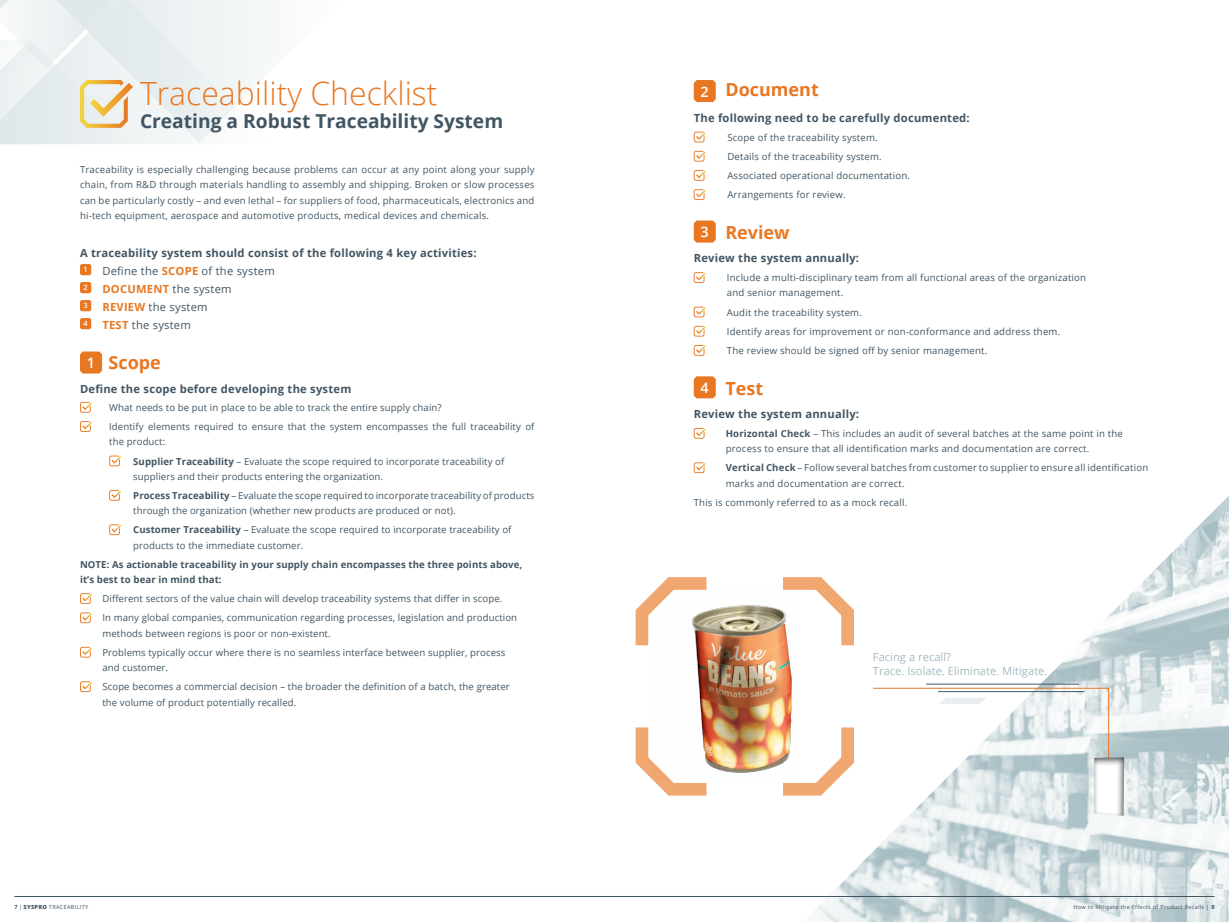
<style>
.page{position:relative;width:1229px;height:922px;background:#fff}
.page>*{position:absolute;margin:0;border:0;box-sizing:border-box;transform-origin:0 0}
.t1{font:300 32px "Open Sans";color:#e87722}
.t2{font:700 19.2px "Open Sans";color:#425563}
.t3{font:700 18px "Open Sans";color:#e87722}
.t4{font:700 11.2px "Open Sans";letter-spacing:.02em;color:#425563}
.t5{font:11.2px "Open Sans";letter-spacing:.02em;color:#425563}
.t6{font:11.2px/13.4px "Open Sans";color:#a4bcc2}
.t7{font:9.6px/19.2px "Open Sans";letter-spacing:.01em;color:#425563}
.t8{font:700 9.6px/15.2px "Open Sans";letter-spacing:.01em;color:#425563}
.t9{font:600 7.32px "Open Sans";color:#fff}
.t10{font:5.6px "Open Sans";letter-spacing:.05em;color:#425563}
.s1{font-weight:700;color:#e87722}
.s2{font-weight:600;font-size:14.4px;color:#fff}
.s3{font-weight:700}
.s4{font-weight:800}
</style>
<div class="page">
<img style="left:817px;top:496px;width:412px;height:426px">
<svg style="left:80px;top:264px;width:11px;height:11px"></svg>
<svg style="left:80px;top:282px;width:11px;height:11px"></svg>
<svg style="left:80px;top:300px;width:11px;height:11px"></svg>
<svg style="left:80px;top:318px;width:11px;height:11px"></svg>
<svg style="left:80px;top:351px;width:22px;height:22px"></svg>
<svg style="left:80px;top:402px;width:12px;height:11px"></svg>
<svg style="left:80px;top:421px;width:12px;height:11px"></svg>
<svg style="left:109px;top:455px;width:12px;height:11px"></svg>
<svg style="left:109px;top:490px;width:12px;height:11px"></svg>
<svg style="left:109px;top:524px;width:12px;height:11px"></svg>
<svg style="left:80px;top:593px;width:12px;height:11px"></svg>
<svg style="left:80px;top:612px;width:12px;height:11px"></svg>
<svg style="left:80px;top:647px;width:12px;height:10px"></svg>
<svg style="left:80px;top:681px;width:12px;height:11px"></svg>
<svg style="left:694px;top:80px;width:22px;height:22px"></svg>
<svg style="left:694px;top:132px;width:12px;height:10px"></svg>
<svg style="left:694px;top:151px;width:12px;height:11px"></svg>
<svg style="left:694px;top:170px;width:12px;height:11px"></svg>
<svg style="left:694px;top:189px;width:12px;height:11px"></svg>
<svg style="left:694px;top:220px;width:22px;height:23px"></svg>
<svg style="left:694px;top:272px;width:12px;height:11px"></svg>
<svg style="left:694px;top:306px;width:12px;height:11px"></svg>
<svg style="left:694px;top:326px;width:12px;height:10px"></svg>
<svg style="left:694px;top:345px;width:12px;height:11px"></svg>
<svg style="left:694px;top:376px;width:22px;height:22px"></svg>
<svg style="left:694px;top:428px;width:12px;height:11px"></svg>
<svg style="left:694px;top:462px;width:12px;height:11px"></svg>
<hr style="left:926px;top:684px;width:153px;height:1px;background:#425563">
<svg style="left:872px;top:687px;width:252px;height:128px"></svg>
<div style="left:1090px;top:754px;width:37px;height:61px;background:#000;opacity:.75"></div>
<img style="left:696px;top:605px;width:96px;height:168px">
<svg style="left:635px;top:577px;width:84px;height:81px"></svg>
<svg style="left:770px;top:576px;width:90px;height:82px"></svg>
<svg style="left:635px;top:714px;width:84px;height:82px"></svg>
<svg style="left:770px;top:714px;width:90px;height:86px"></svg>
<svg style="left:0;top:0;width:253px;height:144px"></svg>
<hr style="left:14px;top:896px;width:1200px;height:1px;background:#425563">
<h1 class="t1" style="left:140px;top:71px;width:299px">Traceability Checklist</h1>
<h2 class="t2" style="left:140px;top:107px;width:365px">Creating a Robust Traceability System</h2>
<p class="t7" style="left:80px;top:162px;width:456px;line-height:15.2px;text-align:justify">Traceability is especially challenging because problems can occur at any point along your supply chain, from R&amp;D through materials handling to assembly and shipping. Broken or slow processes can be particularly costly – and even lethal – for suppliers of food, pharmaceuticals, electronics and hi-tech equipment, aerospace and automotive products, medical devices and chemicals.</p>
<p class="t4" style="left:80px;top:245px;width:398px">A traceability system should consist of the following 4 key activities:</p>
<p class="t9" style="left:84px;top:265px;width:6px">1</p>
<p class="t5" style="left:102px;top:263px;width:174px">Define the <span class="s1">SCOPE</span> of the system</p>
<p class="t9" style="left:84px;top:283px;width:6px">2</p>
<p class="t5" style="left:102px;top:281px;width:131px"><span class="s1">DOCUMENT</span> the system</p>
<p class="t9" style="left:84px;top:301px;width:6px">3</p>
<p class="t5" style="left:102px;top:299px;width:107px"><span class="s1">REVIEW</span> the system</p>
<p class="t9" style="left:84px;top:319px;width:6px">4</p>
<p class="t5" style="left:102px;top:317px;width:90px"><span class="s1">TEST</span> the system</p>
<h3 class="t3" style="left:87px;top:349px;width:75px"><span class="s2">1</span> Scope</h3>
<p class="t4" style="left:80px;top:381px;width:273px">Define the scope before developing the system</p>
<p class="t7" style="left:109px;top:397px;width:427px">What needs to be put in place to be able to track the entire supply chain?<br>Identify elements required to ensure that the system encompasses the full traceability of</p>
<p class="t7" style="left:133px;top:432px;width:373px;text-indent:-24px">the product:<br><span class="s3">Supplier Traceability</span> – Evaluate the scope required to incorporate traceability of</p>
<p class="t7" style="left:133px;top:466px;width:403px">suppliers and their products entering the organization.<br><span class="s3">Process Traceability</span> – Evaluate the scope required to incorporate traceability of products</p>
<p class="t7" style="left:133px;top:501px;width:380px">through the organization (whether new products are produced or not).<br><span class="s3">Customer Traceability</span> – Evaluate the scope required to incorporate traceability of</p>
<p class="t7" style="left:133px;top:535px;width:172px">products to the immediate customer.</p>
<p class="t8" style="left:80px;top:556px;width:444px">NOTE: As actionable traceability in your supply chain encompasses the three points above, it’s best to bear in mind that:</p>
<p class="t7" style="left:102px;top:589px;width:416px">Different sectors of the value chain will develop traceability systems that differ in scope.<br>In many global companies, communication regarding processes, legislation and production</p>
<p class="t7" style="left:102px;top:623px;width:405px">methods between regions is poor or non-existent.<br>Problems typically occur where there is no seamless interface between supplier, process</p>
<p class="t7" style="left:102px;top:657px;width:409px">and customer.<br>Scope becomes a commercial decision – the broader the definition of a batch, the greater</p>
<p class="t7" style="left:102px;top:692px;width:195px">the volume of product potentially recalled.</p>
<h3 class="t3" style="left:701px;top:77px;width:120px"><span class="s2">2</span> Document</h3>
<p class="t4" style="left:694px;top:109px;width:277px">The following need to be carefully documented:</p>
<p class="t7" style="left:727px;top:127px;width:184px">Scope of the traceability system.<br>Details of the traceability system.<br>Associated operational documentation.<br>Arrangements for review.</p>
<h3 class="t3" style="left:701px;top:219px;width:91px"><span class="s2">3</span> Review</h3>
<p class="t4" style="left:694px;top:250px;width:167px">Review the system annually:</p>
<p class="t7" style="left:727px;top:270px;width:361px;line-height:15.2px">Include a multi-disciplinary team from all functional areas of the organization and senior management.</p>
<p class="t7" style="left:727px;top:302px;width:335px">Audit the traceability system.<br>Identify areas for improvement or non-conformance and address them.<br>The review should be signed off by senior management.</p>
<h3 class="t3" style="left:701px;top:376px;width:64px"><span class="s2">4</span> Test</h3>
<p class="t4" style="left:694px;top:406px;width:167px">Review the system annually:</p>
<p class="t7" style="left:726px;top:426px;width:399px;line-height:15.2px"><span class="s3">Horizontal Check</span> – This includes an audit of several batches at the same point in the process to ensure that all identification marks and documentation are correct.</p>
<p class="t7" style="left:726px;top:460px;width:424px;line-height:15.2px"><span class="s3">Vertical Check</span> – Follow several batches from customer to supplier to ensure all identification marks and documentation are correct.</p>
<p class="t7" style="left:694px;top:492px;width:215px">This is commonly referred to as a mock recall.</p>
<p class="t6" style="left:873px;top:650px;width:176px">Facing a recall?<br>Trace. Isolate. Eliminate. Mitigate.</p>
<p class="t10" style="left:14px;top:903px;width:75px"><span class="s3">7</span> | <span class="s4">SYSPRO</span> TRACEABILITY</p>
<p class="t10" style="left:1073px;top:903px;width:143px">How to Mitigate the Effects of Product Recalls | <span class="s3">8</span></p>
</div>
